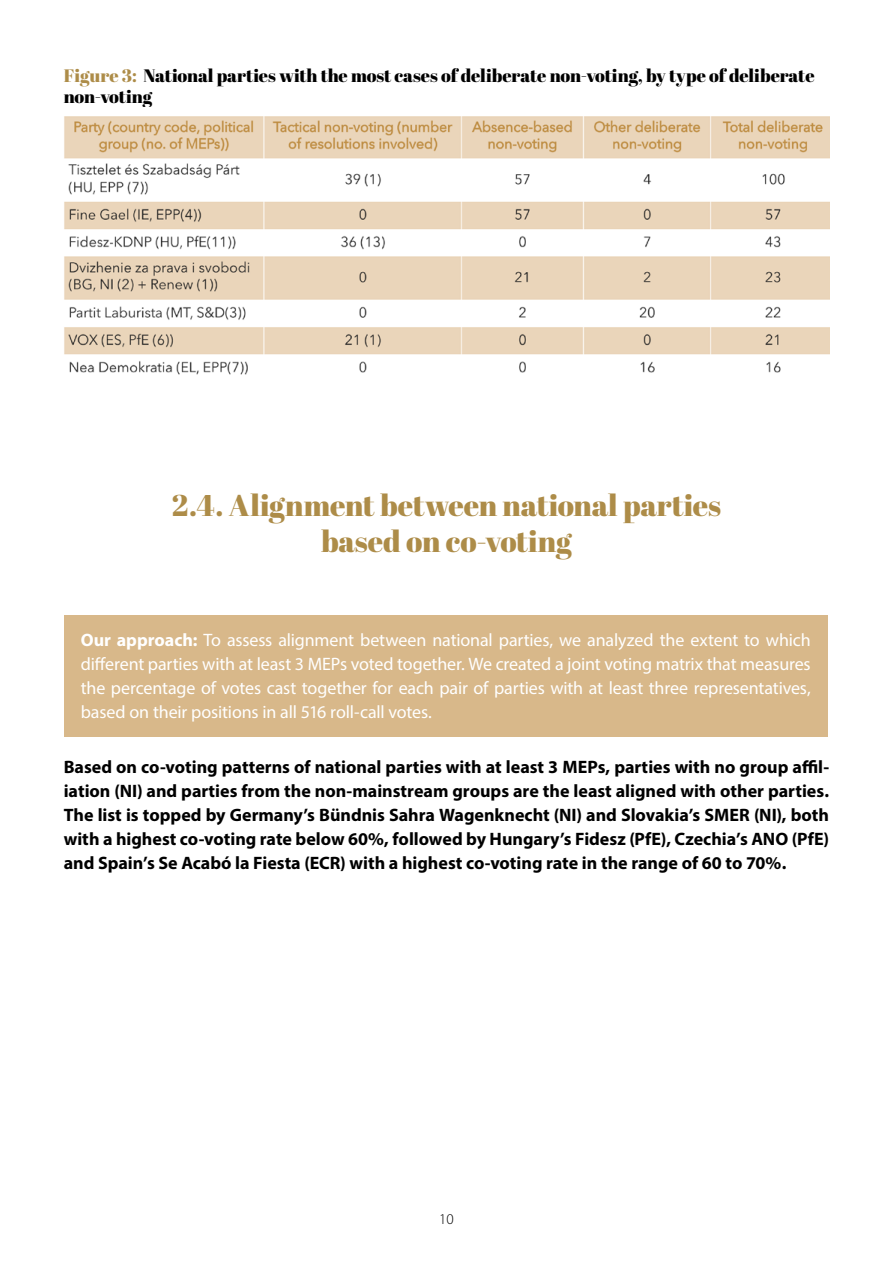
<style>
.page{position:relative;width:893px;height:1263px;background:#fff}
.page>*{position:absolute;margin:0;border:0;box-sizing:border-box;transform-origin:0 0}
.t1{font:30px/36px "Abril Fatface";letter-spacing:-.005em;color:#ad8c48;text-align:center}
.t2{font:700 18px/24px "Myriad Pro";color:#000;text-align:justify}
.t3{font:18px/24px "Myriad Pro";letter-spacing:-.01em;color:#fff;text-align:justify}
.t4{font:18px/21px "Abril Fatface";letter-spacing:-.005em;color:#000}
.t5{font:300 15px "Myriad Pro";color:#000}
.s1{color:#ad8c48}
.s2{font-weight:700}
</style>
<div class="page">
<img style="left:64px;top:116px;width:765px;height:259px">
<div style="left:64px;top:615px;width:764px;height:121px;background:#d8b88a"></div>
<p class="t4" style="left:64px;top:64px;width:752px"><span class="s1">Figure 3:</span> National parties with the most cases of deliberate non-voting, by type of deliberate non-voting</p>
<h1 class="t1" style="left:172px;top:486px;width:551px">2.4. Alignment between national parties based on co-voting</h1>
<p class="t3" style="left:81px;top:628px;width:731px"><span class="s2">Our approach:</span> To assess alignment between national parties, we analyzed the extent to which different parties with at least 3 MEPs voted together. We created a joint voting matrix that measures the percentage of votes cast together for each pair of parties with at least three representatives, based on their positions in all 516 roll-call votes.</p>
<p class="t2" style="left:64px;top:754px;width:767px">Based on co-voting patterns of national parties with at least 3 MEPs, parties with no group affil&shy;iation (NI) and parties from the non-mainstream groups are the least aligned with other parties.<br>The list is topped by Germany’s Bündnis Sahra Wagenknecht (NI) and Slovakia’s SMER (NI), both with a highest co-voting rate below 60%, followed by Hungary’s Fidesz (PfE), Czechia’s ANO (PfE) and Spain’s Se Acabó la Fiesta (ECR) with a highest co-voting rate in the range of 60 to 70%.</p>
<p class="t5" style="left:439px;top:1210px;width:16px">10</p>
</div>
